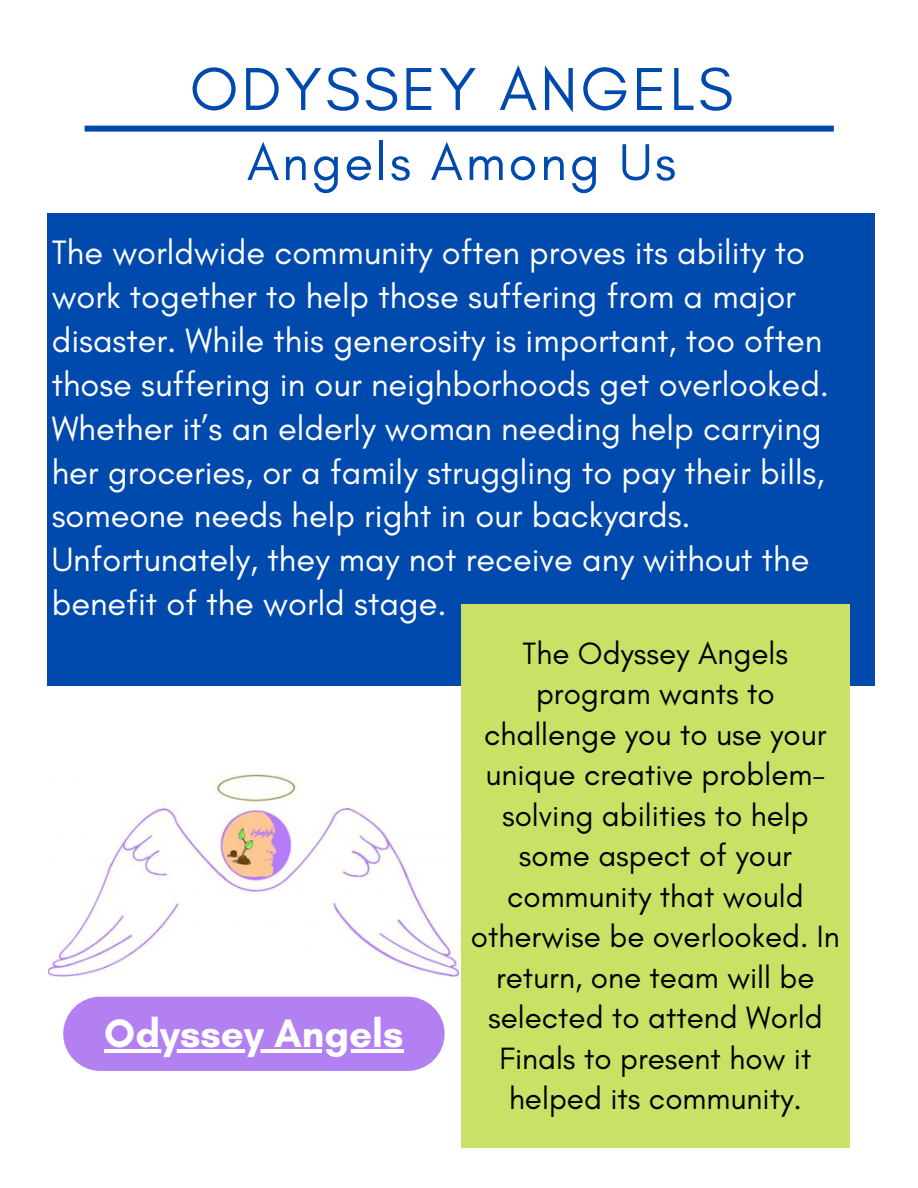
<style>
.page{position:relative;width:918px;height:1188px;background:#fff}
.page>*{position:absolute;margin:0;border:0;box-sizing:border-box;transform-origin:0 0}
.t1{font:61.65px "Glacial Indifference";letter-spacing:.05em;color:#004aad}
.t2{font:52.65px "Glacial Indifference";letter-spacing:.05em;color:#004aad}
.t3{font:700 40.35px "Glacial Indifference";color:#fff}
.t4{font:34.35px/43.8px "Glacial Indifference";color:#fff}
.t5{font:31.35px/40.5px "Glacial Indifference";color:#000;text-align:center}
</style>
<div class="page">
<div style="left:85px;top:126px;width:749px;height:6px;background:#004aad"></div>
<div style="left:47px;top:214px;width:828px;height:472px;background:#004aad"></div>
<div style="left:461px;top:604px;width:389px;height:544px;background:#c9e265"></div>
<img style="left:49px;top:775px;width:409px;height:201px">
<div style="left:63px;top:997px;width:382px;height:74px;background:#b280f1;border-radius:37px"></div>
<hr style="left:104px;top:1050px;width:300px;height:3px;background:#fff">
<h1 class="t1" style="left:190px;top:51px;width:545px">ODYSSEY ANGELS</h1>
<h2 class="t2" style="left:247px;top:130px;width:431px">Angels Among Us</h2>
<p class="t4" style="left:52px;top:230px;width:779px">The worldwide community often proves its ability to work together to help those suffering from a major disaster. While this generosity is important, too often those suffering in our neighborhoods get overlooked.<br>Whether it’s an elderly woman needing help carrying her groceries, or a family struggling to pay their bills, someone needs help right in our backyards.<br>Unfortunately, they may not receive any without the benefit of the world stage.</p>
<p class="t5" style="left:471px;top:633px;width:370px">The Odyssey Angels program wants to challenge you to use your unique creative problem&shy;solving abilities to help some aspect of your community that would otherwise be overlooked. In return, one team will be selected to attend World<br>Finals to present how it helped its community.</p>
<p class="t3" style="left:104px;top:1009px;width:301px">Odyssey Angels</p>
</div>
